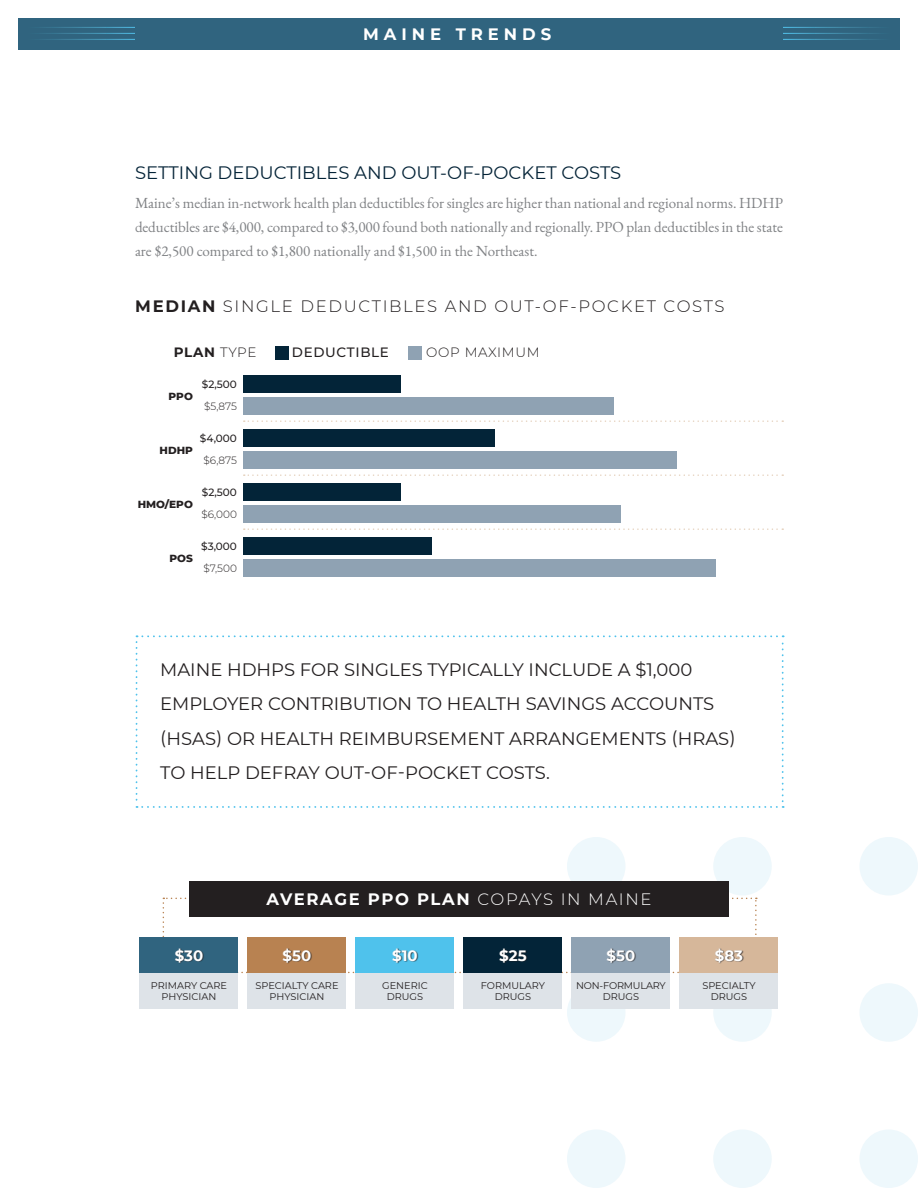
<style>
.page{position:relative;width:918px;height:1188px;background:#fff}
.page>*{position:absolute;margin:0;border:0;box-sizing:border-box;transform-origin:0 0}
.Body_after_subhead{font:18px/34.5px "Montserrat";color:#231f20}
.Body_after_subhead-2{font:18px "Montserrat";color:#052438}
.t1{font:300 16.5px "Montserrat";letter-spacing:.1em;color:#231f20}
.t2{font:700 16.5px "Montserrat";letter-spacing:.105em;color:#fff}
.t3{font:700 16.5px "Montserrat";letter-spacing:.3em;color:#fff}
.Body_after_subhead-3{font:15px/24px "EB Garamond";color:#808285;text-align:justify}
.t4{font:700 15px "Montserrat";color:#fff}
.t5{font:500 13.5px "Montserrat";letter-spacing:.05em;color:#231f20}
.t6{font:300 13.5px "Montserrat";letter-spacing:.05em;color:#231f20}
.t7{font:700 13.5px "Montserrat";color:#231f20}
.t8{font:500 10.5px "Montserrat";color:#231f20}
.t9{font:300 10.5px "Montserrat";color:#231f20}
.t10{font:800 10.5px "Montserrat";color:#231f20}
.t11{font:9.75px/11.7px "Montserrat";color:#231f20;text-align:center}
.t12{font:9.75px/11.7px "Montserrat";letter-spacing:-.02em;color:#231f20;text-align:center}
.s1{font-weight:700}
.s2{font-weight:300}
</style>
<div class="page">
<div style="left:567px;top:837px;width:59px;height:59px;background:#eef8fc;border-radius:50%"></div>
<div style="left:567px;top:983px;width:59px;height:59px;background:#eef8fc;border-radius:50%"></div>
<div style="left:567px;top:1130px;width:59px;height:58px;background:#eef8fc;border-radius:50%"></div>
<div style="left:713px;top:837px;width:59px;height:59px;background:#eef8fc;border-radius:50%"></div>
<div style="left:713px;top:983px;width:59px;height:59px;background:#eef8fc;border-radius:50%"></div>
<div style="left:713px;top:1130px;width:59px;height:58px;background:#eef8fc;border-radius:50%"></div>
<div style="left:860px;top:837px;width:58px;height:59px;background:#eef8fc;border-radius:50%"></div>
<div style="left:860px;top:983px;width:58px;height:59px;background:#eef8fc;border-radius:50%"></div>
<div style="left:860px;top:1130px;width:58px;height:58px;background:#eef8fc;border-radius:50%"></div>
<div style="left:18px;top:18px;width:882px;height:32px;background:#30647f"></div>
<hr style="left:27px;top:27px;width:108px;height:1px;background:#fff">
<hr style="left:783px;top:27px;width:108px;height:1px;background:#fff">
<hr style="left:27px;top:33px;width:108px;height:1px;background:#fff">
<hr style="left:783px;top:33px;width:108px;height:1px;background:#fff">
<hr style="left:27px;top:39px;width:108px;height:1px;background:#fff">
<hr style="left:783px;top:39px;width:108px;height:1px;background:#fff">
<div style="left:243px;top:375px;width:157px;height:18px;background:#032438"></div>
<div style="left:243px;top:429px;width:252px;height:18px;background:#032438"></div>
<div style="left:243px;top:483px;width:157px;height:18px;background:#032438"></div>
<div style="left:243px;top:537px;width:189px;height:18px;background:#032438"></div>
<div style="left:243px;top:398px;width:370px;height:18px;background:#8fa2b3"></div>
<div style="left:243px;top:452px;width:433px;height:18px;background:#8fa2b3"></div>
<div style="left:243px;top:506px;width:378px;height:18px;background:#8fa2b3"></div>
<div style="left:243px;top:560px;width:473px;height:18px;background:#8fa2b3"></div>
<div style="left:408px;top:346px;width:14px;height:14px;background:#8fa2b3"></div>
<div style="left:275px;top:346px;width:13px;height:14px;background:#032438"></div>
<svg style="left:244px;top:420px;width:539px;height:2px"></svg>
<svg style="left:244px;top:474px;width:539px;height:2px"></svg>
<svg style="left:244px;top:528px;width:539px;height:2px"></svg>
<svg style="left:136px;top:635px;width:648px;height:173px"></svg>
<svg style="left:163px;top:898px;width:594px;height:75px"></svg>
<div style="left:140px;top:937px;width:98px;height:36px;background:#30647f"></div>
<div style="left:189px;top:881px;width:540px;height:36px;background:#231f20"></div>
<div style="left:248px;top:937px;width:98px;height:36px;background:#b88251"></div>
<div style="left:356px;top:937px;width:98px;height:36px;background:#4fc2ec"></div>
<div style="left:464px;top:937px;width:98px;height:36px;background:#032438"></div>
<div style="left:572px;top:937px;width:98px;height:36px;background:#8fa2b3"></div>
<div style="left:680px;top:937px;width:98px;height:36px;background:#d6b79a"></div>
<div style="left:140px;top:973px;width:98px;height:36px;background:#dee3e8"></div>
<div style="left:248px;top:973px;width:98px;height:36px;background:#dee3e8"></div>
<div style="left:356px;top:973px;width:98px;height:36px;background:#dee3e8"></div>
<div style="left:464px;top:973px;width:98px;height:36px;background:#dee3e8"></div>
<div style="left:572px;top:973px;width:98px;height:36px;background:#dee3e8"></div>
<div style="left:680px;top:973px;width:98px;height:36px;background:#dee3e8"></div>
<div style="left:175px;top:948px;width:29px;height:16px;background:#231f20;opacity:.75"></div>
<div style="left:283px;top:948px;width:29px;height:16px;background:#231f20;opacity:.75"></div>
<div style="left:393px;top:948px;width:26px;height:16px;background:#231f20;opacity:.75"></div>
<div style="left:500px;top:948px;width:28px;height:16px;background:#231f20;opacity:.75"></div>
<div style="left:607px;top:948px;width:29px;height:16px;background:#231f20;opacity:.75"></div>
<div style="left:715px;top:948px;width:29px;height:16px;background:#231f20;opacity:.75"></div>
<p class="t3" style="left:363px;top:23px;width:190px">MAINE TRENDS</p>
<p class="Body_after_subhead-2" style="left:135px;top:161px;width:488px">SETTING DEDUCTIBLES AND OUT-OF-POCKET COSTS</p>
<p class="Body_after_subhead-3" style="left:135px;top:191px;width:650px">Maine’s median in-network health plan deductibles for singles are higher than national and regional norms. HDHP deductibles are $4,000, compared to $3,000 found both nationally and regionally. PPO plan deductibles in the state are $2,500 compared to $1,800 nationally and $1,500 in the Northeast.</p>
<p class="t1" style="left:135px;top:295px;width:591px"><span class="s1">MEDIAN</span> SINGLE DEDUCTIBLES AND OUT-OF-POCKET COSTS</p>
<p class="t7" style="left:174px;top:343px;width:84px">PLAN <span class="s2">TYPE</span></p>
<p class="t5" style="left:292px;top:343px;width:99px">DEDUCTIBLE</p>
<p class="t6" style="left:426px;top:344px;width:115px">OOP MAXIMUM</p>
<p class="t10" style="left:169px;top:388px;width:26px">PPO</p>
<p class="t8" style="left:202px;top:377px;width:37px">$2,500</p>
<p class="t9" style="left:204px;top:399px;width:34px">$5,875</p>
<p class="t8" style="left:200px;top:431px;width:39px">$4,000</p>
<p class="t9" style="left:204px;top:453px;width:35px">$6,875</p>
<p class="t8" style="left:202px;top:485px;width:37px">$2,500</p>
<p class="t9" style="left:201px;top:507px;width:37px">$6,000</p>
<p class="t8" style="left:201px;top:539px;width:37px">$3,000</p>
<p class="t9" style="left:203px;top:561px;width:35px">$7,500</p>
<p class="t10" style="left:160px;top:442px;width:35px">HDHP</p>
<p class="t10" style="left:138px;top:496px;width:57px">HMO/EPO</p>
<p class="t10" style="left:169px;top:550px;width:25px">POS</p>
<p class="Body_after_subhead" style="left:160px;top:652px;width:577px">MAINE HDHPS FOR SINGLES TYPICALLY INCLUDE A $1,000<br>EMPLOYER CONTRIBUTION TO HEALTH SAVINGS ACCOUNTS (HSAS) OR HEALTH REIMBURSEMENT ARRANGEMENTS (HRAS)<br>TO HELP DEFRAY OUT-OF-POCKET COSTS.</p>
<p class="t2" style="left:266px;top:887px;width:387px">AVERAGE PPO PLAN <span class="s2">COPAYS IN MAINE</span></p>
<p class="t4" style="left:175px;top:945px;width:30px">$30</p>
<p class="t4" style="left:283px;top:945px;width:30px">$50</p>
<p class="t4" style="left:392px;top:945px;width:27px">$10</p>
<p class="t4" style="left:499px;top:945px;width:29px">$25</p>
<p class="t4" style="left:607px;top:945px;width:30px">$50</p>
<p class="t4" style="left:715px;top:945px;width:30px">$83</p>
<p class="t11" style="left:151px;top:979px;width:78px">PRIMARY CARE<br>PHYSICIAN</p>
<p class="t11" style="left:255px;top:979px;width:85px">SPECIALTY CARE<br>PHYSICIAN</p>
<p class="t11" style="left:382px;top:979px;width:47px">GENERIC<br>DRUGS</p>
<p class="t11" style="left:481px;top:979px;width:66px">FORMULARY<br>DRUGS</p>
<p class="t12" style="left:576px;top:979px;width:91px">NON-FORMULARY<br>DRUGS</p>
<p class="t11" style="left:702px;top:979px;width:55px">SPECIALTY<br>DRUGS</p>
</div>
